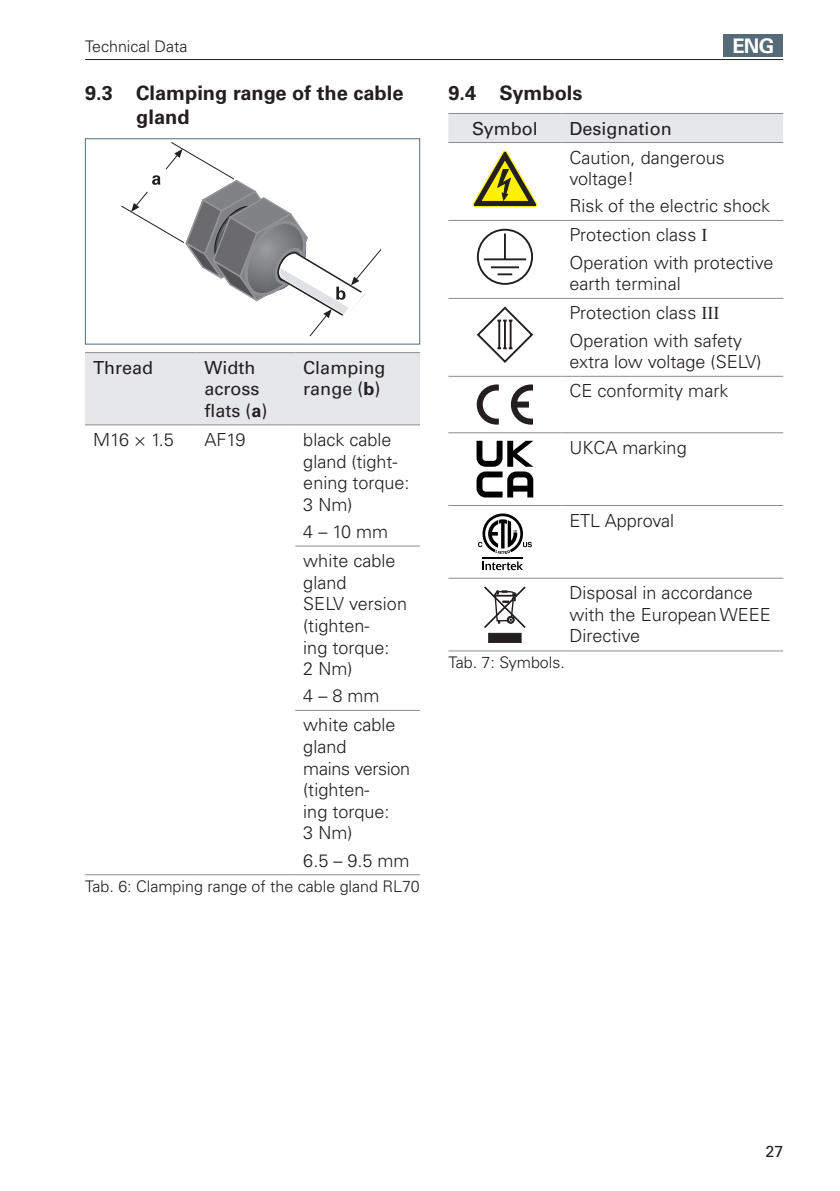
<style>
.page{position:relative;width:840px;height:1191px;background:#fff}
.page>*{position:absolute;margin:0;border:0;box-sizing:border-box;transform-origin:0 0}
.t1{font:700 20px/24px "Univers LT Pro 65";color:#231f20}
.t2{font:700 20px "Univers LT Pro 65";color:#fff}
.t3{font:300 18px/21.6px "Univers LT Pro 45";color:#231f20}
.t4{font:18px/21.6px "Univers LT Pro 55 Roman";color:#231f20}
.t5{font:300 16px "Univers LT Pro 45";color:#231f20}
.t6{font:16px "Univers LT Pro 55 Roman";color:#231f20}
.s1{font-family:"Times New Roman";font-weight:400}
.s2{font-family:"Univers LT Pro 65";font-weight:700}
</style>
<div class="page">
<hr style="left:85px;top:59px;width:697px;height:1px;background:#231f20">
<div style="left:723px;top:34px;width:59px;height:23px;background:#556c78"></div>
<svg style="left:121px;top:142px;width:261px;height:195px"></svg>
<div style="left:85px;top:138px;width:335px;height:206px;border:1px solid #556c78"></div>
<div style="left:85px;top:353px;width:335px;height:71px;background:#e6e7e9"></div>
<hr style="left:295px;top:545px;width:125px;height:1px;background:#8a8c8f">
<hr style="left:295px;top:710px;width:125px;height:1px;background:#8a8c8f">
<hr style="left:295px;top:874px;width:125px;height:1px;background:#8a8c8f">
<hr style="left:85px;top:874px;width:111px;height:1px;background:#8a8c8f">
<hr style="left:196px;top:874px;width:99px;height:1px;background:#8a8c8f">
<hr style="left:85px;top:352px;width:111px;height:1px;background:#8a8c8f">
<hr style="left:196px;top:352px;width:99px;height:1px;background:#8a8c8f">
<hr style="left:85px;top:424px;width:111px;height:1px;background:#8a8c8f">
<hr style="left:196px;top:424px;width:99px;height:1px;background:#8a8c8f">
<hr style="left:295px;top:352px;width:125px;height:1px;background:#8a8c8f">
<hr style="left:295px;top:424px;width:125px;height:1px;background:#8a8c8f">
<div style="left:448px;top:114px;width:334px;height:28px;background:#e6e7e9"></div>
<hr style="left:448px;top:432px;width:113px;height:1px;background:#8a8c8f">
<hr style="left:561px;top:432px;width:221px;height:1px;background:#8a8c8f">
<hr style="left:448px;top:505px;width:113px;height:1px;background:#8a8c8f">
<hr style="left:561px;top:505px;width:221px;height:1px;background:#8a8c8f">
<hr style="left:448px;top:113px;width:113px;height:1px;background:#8a8c8f">
<hr style="left:561px;top:113px;width:221px;height:1px;background:#8a8c8f">
<hr style="left:448px;top:142px;width:113px;height:1px;background:#8a8c8f">
<hr style="left:561px;top:142px;width:221px;height:1px;background:#8a8c8f">
<hr style="left:448px;top:220px;width:113px;height:1px;background:#8a8c8f">
<hr style="left:561px;top:220px;width:221px;height:1px;background:#8a8c8f">
<hr style="left:448px;top:298px;width:113px;height:1px;background:#8a8c8f">
<hr style="left:561px;top:298px;width:221px;height:1px;background:#8a8c8f">
<hr style="left:448px;top:376px;width:113px;height:1px;background:#8a8c8f">
<hr style="left:561px;top:376px;width:221px;height:1px;background:#8a8c8f">
<hr style="left:448px;top:650px;width:113px;height:1px;background:#8a8c8f">
<hr style="left:561px;top:650px;width:221px;height:1px;background:#8a8c8f">
<hr style="left:448px;top:578px;width:113px;height:1px;background:#8a8c8f">
<hr style="left:561px;top:578px;width:221px;height:1px;background:#8a8c8f">
<svg style="left:472px;top:150px;width:65px;height:57px"></svg>
<svg style="left:476px;top:228px;width:57px;height:57px"></svg>
<svg style="left:476px;top:306px;width:57px;height:57px"></svg>
<svg style="left:476px;top:384px;width:22px;height:40px"></svg>
<svg style="left:510px;top:384px;width:22px;height:40px"></svg>
<svg style="left:476px;top:441px;width:57px;height:56px"></svg>
<svg style="left:482px;top:561px;width:40px;height:9px"></svg>
<hr style="left:482px;top:557px;width:40px;height:1px;background:#000">
<svg style="left:478px;top:513px;width:53px;height:41px"></svg>
<div style="left:488px;top:633px;width:33px;height:10px;background:#231f20;border:1px solid #231f20"></div>
<svg style="left:484px;top:586px;width:42px;height:42px"></svg>
<p class="t5" style="left:85px;top:36px;width:104px">Technical Data</p>
<p class="t2" style="left:732px;top:34px;width:44px">ENG</p>
<p class="t1" style="left:136px;top:81px;width:269px;text-indent:-51px">9.3 Clamping range of the cable gland</p>
<p class="t1" style="left:448px;top:81px;width:135px">9.4 Symbols</p>
<p class="t4" style="left:472px;top:117px;width:67px">Symbol</p>
<p class="t4" style="left:569px;top:117px;width:104px">Designation</p>
<p class="t3" style="left:569px;top:146px;width:157px">Caution, dangerous voltage!</p>
<p class="t3" style="left:569px;top:191px;width:202px;line-height:29px">Risk of the electric shock<br>Protection class <span class="s1">I</span></p>
<p class="t3" style="left:569px;top:251px;width:205px">Operation with protective earth terminal</p>
<p class="t3" style="left:569px;top:299px;width:174px;line-height:27.2px">Protection class <span class="s1">III<br></span>Operation with safety</p>
<p class="t3" style="left:569px;top:347px;width:193px;line-height:29px">extra low voltage (SELV)<br>CE conformity mark</p>
<p class="t3" style="left:569px;top:436px;width:119px">UKCA marking</p>
<p class="t4" style="left:93px;top:356px;width:62px">Thread</p>
<p class="t4" style="left:204px;top:356px;width:65px">Width across flats (<span class="s2">a</span>)</p>
<p class="t4" style="left:303px;top:356px;width:84px">Clamping range (<span class="s2">b</span>)</p>
<p class="t3" style="left:93px;top:429px;width:82px">M16 × 1.5</p>
<p class="t3" style="left:204px;top:429px;width:43px">AF19</p>
<p class="t3" style="left:303px;top:429px;width:108px">black cable gland (tight&shy;ening torque:<br>3 Nm)</p>
<p class="t3" style="left:303px;top:517px;width:94px;line-height:29px">4 – 10 mm white cable</p>
<p class="t3" style="left:303px;top:571px;width:105px">gland<br>SELV version (tighten-<br>ing torque:<br>2 Nm)</p>
<p class="t3" style="left:303px;top:681px;width:94px;line-height:29px">4 – 8 mm white cable</p>
<p class="t3" style="left:303px;top:736px;width:108px">gland<br>mains version (tighten-<br>ing torque:<br>3 Nm)</p>
<p class="t3" style="left:303px;top:849px;width:108px">6.5 – 9.5 mm</p>
<p class="t5" style="left:85px;top:876px;width:336px">Tab. 6: Clamping range of the cable gland RL70</p>
<p class="t3" style="left:569px;top:509px;width:106px">ETL Approval</p>
<p class="t3" style="left:569px;top:582px;width:203px">Disposal in accordance with the European WEEE<br>Directive</p>
<p class="t5" style="left:448px;top:652px;width:118px">Tab. 7: Symbols.</p>
<p class="t6" style="left:765px;top:1141px;width:19px">27</p>
</div>
